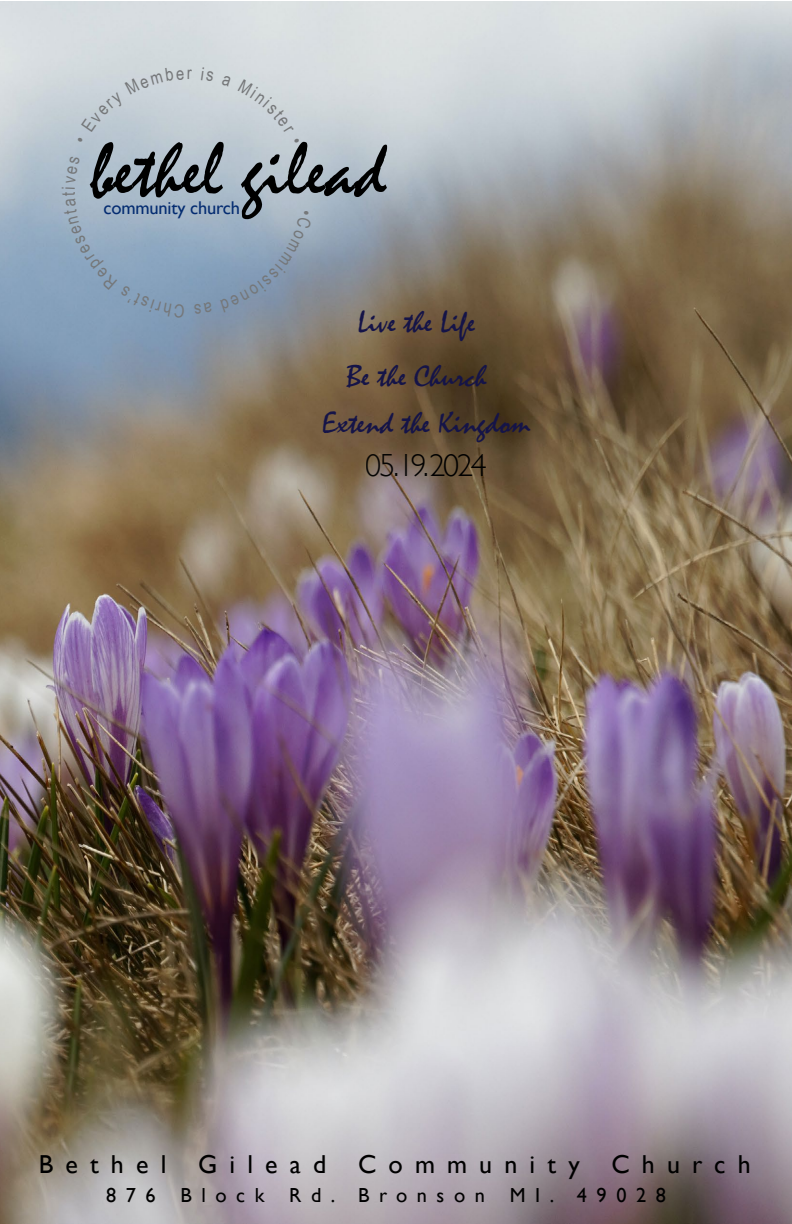
<style>
.page{position:relative;width:792px;height:1224px;background:#fff}
.page>*{position:absolute;margin:0;border:0;box-sizing:border-box;transform-origin:0 0}
.t1{font:78px "Mistral";color:#000}
.t2{font:300 32px "Gill Sans";letter-spacing:-.07em;color:#000}
.t3{font:30.8px/53.4px "Mistral";color:#151448;text-align:center;scale:1.05 1}
.t4{font:26px "Gill Sans";letter-spacing:.47em;color:#000}
.t5{font:20.4px "Gill Sans";letter-spacing:.47em;color:#000}
.t6{font:18.4px "Gill Sans";letter-spacing:-.01em;color:#042c71}
</style>
<div class="page">
<img style="left:0;top:1px;width:792px;height:1223px">
<svg style="left:78px;top:138px;width:5px;height:5px"></svg>
<svg style="left:81px;top:67px;width:111px;height:65px;background:#c7d0d7"></svg>
<svg style="left:201px;top:67px;width:13px;height:15px"></svg>
<svg style="left:221px;top:75px;width:10px;height:12px"></svg>
<svg style="left:238px;top:79px;width:61px;height:64px;background:#cbd3d8"></svg>
<svg style="left:220px;top:211px;width:92px;height:101px;background:#8da0b5"></svg>
<svg style="left:194px;top:302px;width:18px;height:12px"></svg>
<svg style="left:62px;top:156px;width:123px;height:162px;background:#98aec3"></svg>
<h1 class="t1" style="left:91px;top:128px;width:297px">bethel gilead</h1>
<p class="t6" style="left:104px;top:197px;width:138px">community church</p>
<p class="t3" style="left:347px;top:297px;width:135px">Live the Life<br>Be the Church</p>
<p class="t3" style="left:322px;top:397px;width:200px">Extend the Kingdom</p>
<p class="t2" style="left:366px;top:440px;width:122px">05.19.2024</p>
<p class="t4" style="left:39px;top:1149px;width:713px">Bethel Gilead Community Church</p>
<p class="t5" style="left:106px;top:1183px;width:561px">876 Block Rd. Bronson MI. 49028</p>
</div>
